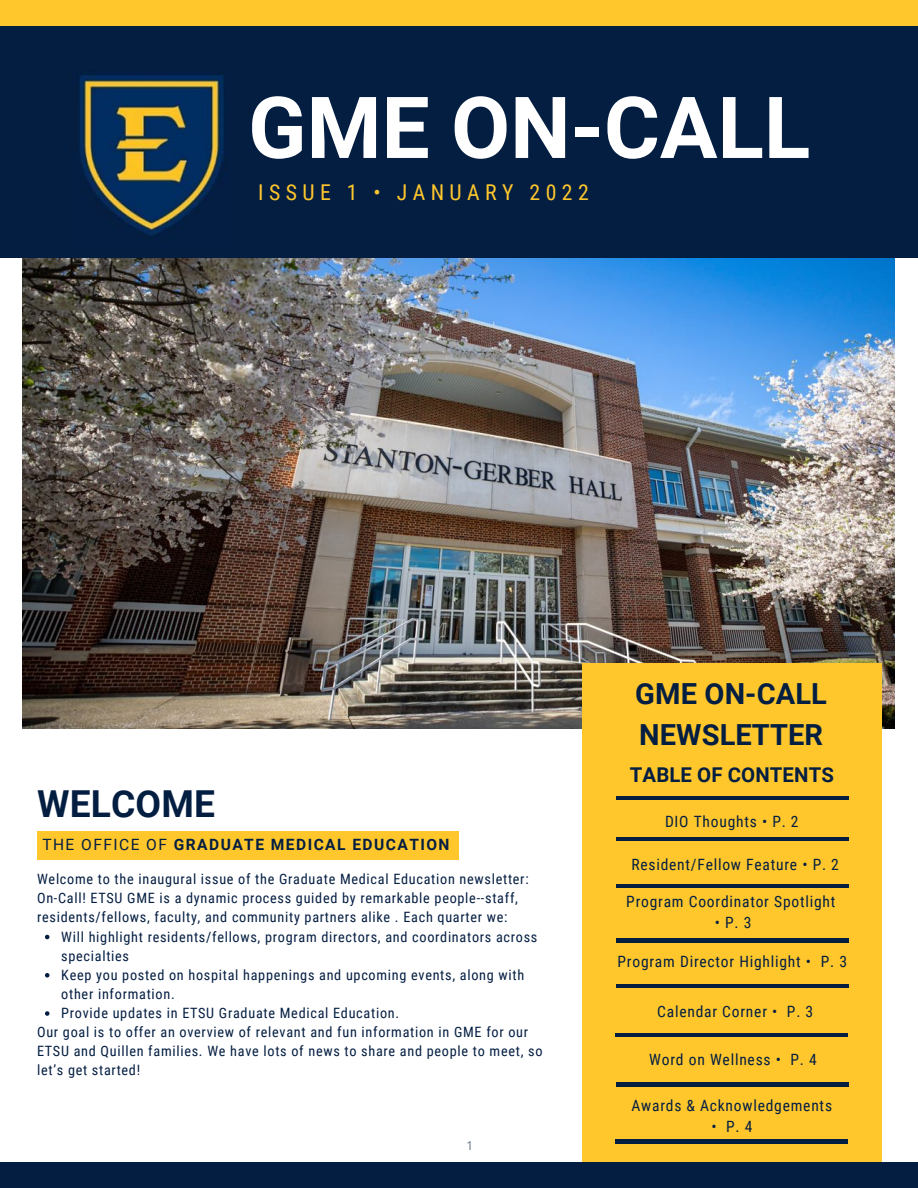
<style>
.page{position:relative;width:918px;height:1188px;background:#fff}
.page>*{position:absolute;margin:0;border:0;box-sizing:border-box;transform-origin:0 0}
.t1{font:700 85.65px "Roboto";color:#fff}
.t2{font:700 37.2px "Roboto";letter-spacing:.005em;color:#041e42}
.t3{font:700 29.1px/40.5px "Roboto";letter-spacing:.005em;color:#041e42}
.t4{font:21.75px "Roboto Condensed";letter-spacing:.25em;color:#ffc72c}
.t5{font:700 20.4px "Roboto";letter-spacing:.005em;color:#041e42}
.t6{font:15.6px "Roboto Condensed";letter-spacing:.05em;color:#041e42}
.t7{font:700 15.6px "Roboto";letter-spacing:.095em;color:#041e42}
.t8{font:14.25px/19.2px "Roboto Condensed";letter-spacing:.05em;color:#041e42}
.t9{font:300 12px "Open Sans";color:#041e42}
.s1{font-weight:400}
</style>
<div class="page">
<img style="left:23px;top:257px;width:872px;height:471px">
<div style="left:0;top:25px;width:918px;height:232px;background:#041e42"></div>
<div style="left:582px;top:663px;width:300px;height:499px;background:#ffc72c"></div>
<hr style="left:616px;top:796px;width:233px;height:3px;background:#041e42">
<hr style="left:616px;top:837px;width:233px;height:4px;background:#041e42">
<hr style="left:616px;top:884px;width:233px;height:3px;background:#041e42">
<hr style="left:616px;top:939px;width:233px;height:3px;background:#041e42">
<hr style="left:616px;top:984px;width:233px;height:4px;background:#041e42">
<div style="left:0;top:0;width:918px;height:26px;background:#ffc72c"></div>
<div style="left:0;top:1162px;width:918px;height:26px;background:#041e42"></div>
<div style="left:37px;top:831px;width:422px;height:28px;background:#ffc72c"></div>
<img style="left:79px;top:75px;width:145px;height:161px">
<hr style="left:616px;top:1083px;width:233px;height:3px;background:#041e42">
<svg style="left:45px;top:935px;width:4px;height:4px"></svg>
<svg style="left:45px;top:973px;width:4px;height:5px"></svg>
<svg style="left:45px;top:1011px;width:4px;height:5px"></svg>
<hr style="left:615px;top:1140px;width:233px;height:3px;background:#041e42">
<hr style="left:615px;top:1033px;width:233px;height:4px;background:#041e42">
<p class="t1" style="left:248px;top:68px;width:564px">GME ON-CALL</p>
<p class="t4" style="left:258px;top:180px;width:332px">ISSUE 1 • JANUARY 2022</p>
<p class="t2" style="left:37px;top:778px;width:179px">WELCOME</p>
<p class="t3" style="left:635px;top:673px;width:193px">GME ON-CALL<br>NEWSLETTER</p>
<p class="t5" style="left:630px;top:760px;width:206px">TABLE OF CONTENTS</p>
<p class="t6" style="left:665px;top:812px;width:135px">DIO Thoughts • P. 2</p>
<p class="t7" style="left:42px;top:834px;width:409px"><span class="s1">THE OFFICE OF</span> GRADUATE MEDICAL EDUCATION</p>
<p class="t8" style="left:37px;top:870px;width:493px">Welcome to the inaugural issue of the Graduate Medical Education newsletter:<br>On-Call! ETSU GME is a dynamic process guided by remarkable people--staff, residents/fellows, faculty, and community partners alike . Each quarter we:</p>
<p class="t8" style="left:61px;top:927px;width:478px">Will highlight residents/fellows, program directors, and coordinators across specialties</p>
<p class="t8" style="left:61px;top:965px;width:464px">Keep you posted on hospital happenings and upcoming events, along with other information.</p>
<p class="t8" style="left:61px;top:1004px;width:339px">Provide updates in ETSU Graduate Medical Education.</p>
<p class="t8" style="left:37px;top:1023px;width:507px">Our goal is to offer an overview of relevant and fun information in GME for our<br>ETSU and Quillen families. We have lots of news to share and people to meet, so let’s get started!</p>
<p class="t9" style="left:467px;top:1138px;width:8px">1</p>
<p class="t6" style="left:631px;top:856px;width:209px">Resident/Fellow Feature • P. 2</p>
<p class="t6" style="left:626px;top:893px;width:211px">Program Coordinator Spotlight</p>
<p class="t6" style="left:715px;top:914px;width:38px">• P. 3</p>
<p class="t6" style="left:618px;top:953px;width:231px">Program Director Highlight • P. 3</p>
<p class="t6" style="left:657px;top:1003px;width:157px">Calendar Corner • P. 3</p>
<p class="t6" style="left:649px;top:1051px;width:169px">Word on Wellness • P. 4</p>
<p class="t6" style="left:632px;top:1096px;width:202px">Awards &amp; Acknowledgements</p>
<p class="t6" style="left:711px;top:1117px;width:42px">• P. 4</p>
</div>
